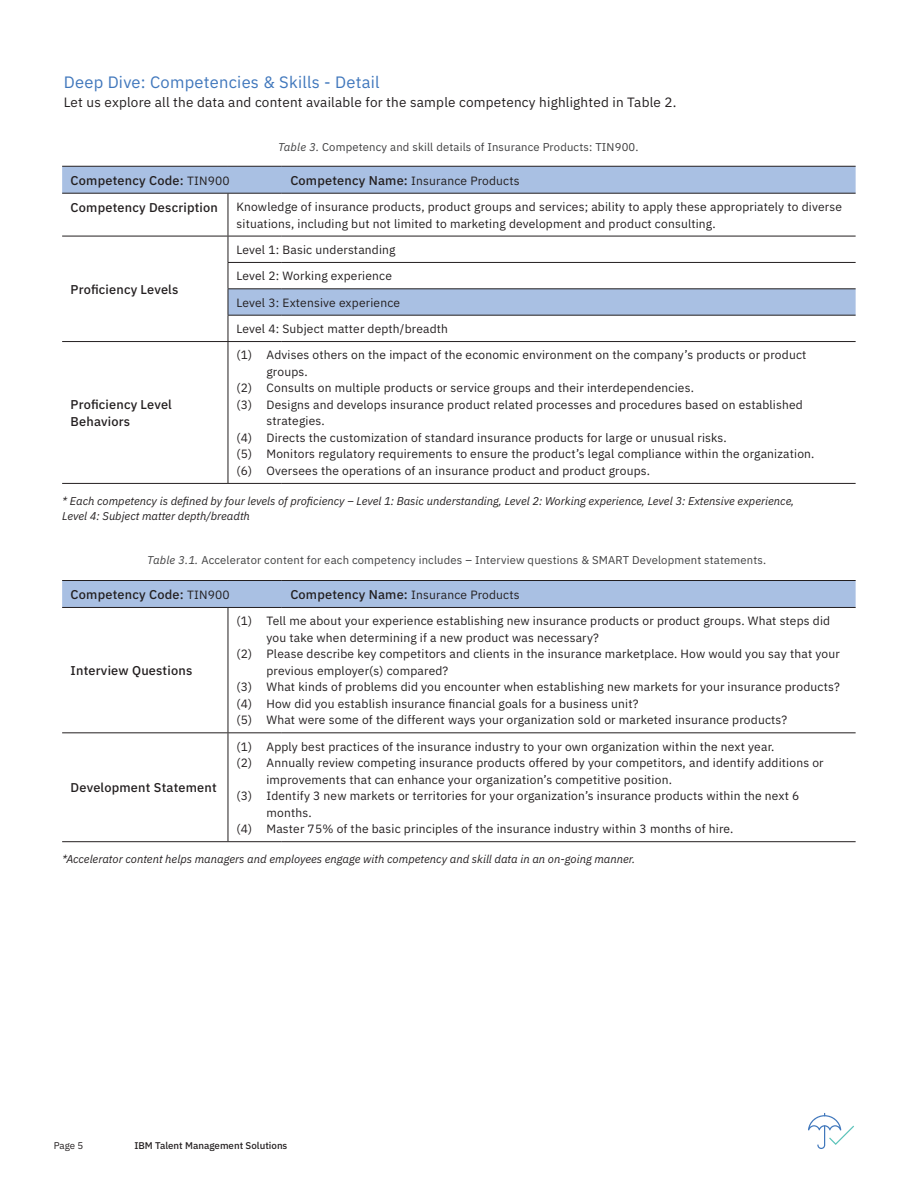
<style>
.page{position:relative;width:918px;height:1188px;background:#fff}
.page>*{position:absolute;margin:0;border:0;box-sizing:border-box;transform-origin:0 0}
.t1{font:16.5px "IBM Plex Sans";letter-spacing:.015em;color:#4077bc}
.t2{font:13.5px "IBM Plex Sans";letter-spacing:.015em;color:#231f20}
.t3{font:500 12.75px/16.5px "IBM Plex Sans";letter-spacing:.015em;color:#231f20}
.t4{font:12px/26.4px "IBM Plex Sans";letter-spacing:.015em;color:#231f20}
.t5{font:italic 11.25px/14.7px "IBM Plex Sans";color:#231f20}
.t6{font:11.25px "IBM Plex Sans";letter-spacing:.015em;color:#3e3e3f}
.t7{font:500 9.75px "IBM Plex Sans";color:#231f20}
.t8{font:9.75px "IBM Plex Sans";color:#231f20}
.s1{font-style:italic}
.s2{font-weight:400;font-size:12px}
.s3{font-weight:500;font-size:12.75px}
</style>
<div class="page">
<svg style="left:808px;top:1113px;width:46px;height:36px"></svg>
<svg style="left:62px;top:167px;width:794px;height:148px"></svg>
<hr style="left:62px;top:166px;width:166px;height:1px;background:#231f20">
<hr style="left:228px;top:166px;width:54px;height:1px;background:#231f20">
<hr style="left:282px;top:166px;width:574px;height:1px;background:#231f20">
<hr style="left:62px;top:193px;width:166px;height:1px;background:#231f20">
<hr style="left:228px;top:193px;width:54px;height:1px;background:#231f20">
<hr style="left:228px;top:194px;width:1px;height:42px;background:#231f20">
<hr style="left:282px;top:193px;width:574px;height:1px;background:#231f20">
<hr style="left:62px;top:236px;width:166px;height:1px;background:#231f20">
<hr style="left:228px;top:236px;width:54px;height:1px;background:#231f20">
<hr style="left:282px;top:236px;width:574px;height:1px;background:#231f20">
<hr style="left:228px;top:262px;width:54px;height:1px;background:#231f20">
<hr style="left:282px;top:262px;width:574px;height:1px;background:#231f20">
<hr style="left:228px;top:288px;width:54px;height:1px;background:#231f20">
<hr style="left:282px;top:288px;width:574px;height:1px;background:#231f20">
<hr style="left:228px;top:315px;width:54px;height:1px;background:#231f20">
<svg style="left:228px;top:236px;width:1px;height:105px"></svg>
<hr style="left:282px;top:315px;width:574px;height:1px;background:#231f20">
<hr style="left:62px;top:341px;width:166px;height:1px;background:#231f20">
<hr style="left:228px;top:341px;width:54px;height:1px;background:#231f20">
<hr style="left:228px;top:342px;width:1px;height:141px;background:#231f20">
<hr style="left:282px;top:341px;width:574px;height:1px;background:#231f20">
<hr style="left:62px;top:483px;width:166px;height:1px;background:#231f20">
<hr style="left:228px;top:483px;width:54px;height:1px;background:#231f20">
<hr style="left:282px;top:483px;width:574px;height:1px;background:#231f20">
<div style="left:62px;top:581px;width:794px;height:26px;background:#a9c0e3"></div>
<hr style="left:62px;top:580px;width:166px;height:1px;background:#231f20">
<hr style="left:228px;top:580px;width:54px;height:1px;background:#231f20">
<hr style="left:282px;top:580px;width:574px;height:1px;background:#231f20">
<hr style="left:62px;top:607px;width:166px;height:1px;background:#231f20">
<hr style="left:228px;top:607px;width:54px;height:1px;background:#231f20">
<hr style="left:228px;top:608px;width:1px;height:124px;background:#231f20">
<hr style="left:282px;top:607px;width:574px;height:1px;background:#231f20">
<hr style="left:62px;top:732px;width:166px;height:1px;background:#231f20">
<hr style="left:228px;top:732px;width:54px;height:1px;background:#231f20">
<hr style="left:228px;top:733px;width:1px;height:108px;background:#231f20">
<hr style="left:282px;top:732px;width:574px;height:1px;background:#231f20">
<hr style="left:62px;top:841px;width:166px;height:1px;background:#231f20">
<hr style="left:228px;top:841px;width:54px;height:1px;background:#231f20">
<hr style="left:282px;top:841px;width:574px;height:1px;background:#231f20">
<h1 class="t1" style="left:64px;top:69px;width:317px">Deep Dive: Competencies &amp; Skills - Detail</h1>
<p class="t2" style="left:64px;top:92px;width:614px">Let us explore all the data and content available for the sample competency highlighted in Table 2.</p>
<p class="t6" style="left:278px;top:138px;width:362px"><span class="s1">Table 3.</span> Competency and skill details of Insurance Products: TIN900.</p>
<p class="t3" style="left:71px;top:171px;width:160px">Competency Code: <span class="s2">TIN900</span></p>
<p class="t4" style="left:290px;top:166px;width:231px"><span class="s3">Competency Name:</span> Insurance Products</p>
<p class="t3" style="left:71px;top:198px;width:149px">Competency Description</p>
<p class="t4" style="left:236px;top:198px;width:607px;line-height:16.5px">Knowledge of insurance products, product groups and services; ability to apply these appropriately to diverse situations, including but not limited to marketing development and product consulting.</p>
<p class="t3" style="left:71px;top:280px;width:109px">Proficiency Levels</p>
<p class="t3" style="left:71px;top:395px;width:103px">Proficiency Level<br>Behaviors</p>
<p class="t4" style="left:236px;top:235px;width:213px">Level 1: Basic understanding<br>Level 2: Working experience<br>Level 3: Extensive experience<br>Level 4: Subject matter depth/breadth</p>
<p class="t4" style="left:236px;top:341px;width:571px">(1) Advises others on the impact of the economic environment on the company’s products or product</p>
<p class="t4" style="left:266px;top:357px;width:43px">groups.</p>
<p class="t4" style="left:236px;top:374px;width:459px">(2) Consults on multiple products or service groups and their interdependencies.</p>
<p class="t4" style="left:236px;top:390px;width:568px">(3) Designs and develops insurance product related processes and procedures based on established</p>
<p class="t4" style="left:266px;top:407px;width:60px">strategies.</p>
<p class="t4" style="left:236px;top:423px;width:492px">(4) Directs the customization of standard insurance products for large or unusual risks.</p>
<p class="t4" style="left:236px;top:440px;width:580px">(5) Monitors regulatory requirements to ensure the product’s legal compliance within the organization.</p>
<p class="t4" style="left:236px;top:456px;width:415px">(6) Oversees the operations of an insurance product and product groups.</p>
<p class="t5" style="left:62px;top:493px;width:734px">* Each competency is defined by four levels of proficiency – Level 1: Basic understanding, Level 2: Working experience, Level 3: Extensive experience,<br>Level 4: Subject matter depth/breadth</p>
<p class="t6" style="left:147px;top:551px;width:620px"><span class="s1">Table 3.1.</span> Accelerator content for each competency includes – Interview questions &amp; SMART Development statements.</p>
<p class="t3" style="left:71px;top:585px;width:160px">Competency Code: <span class="s2">TIN900</span></p>
<p class="t4" style="left:290px;top:581px;width:231px"><span class="s3">Competency Name:</span> Insurance Products</p>
<p class="t3" style="left:71px;top:661px;width:123px">Interview Questions</p>
<p class="t3" style="left:71px;top:778px;width:148px">Development Statement</p>
<p class="t4" style="left:236px;top:607px;width:595px">(1) Tell me about your experience establishing new insurance products or product groups. What steps did</p>
<p class="t4" style="left:266px;top:623px;width:334px">you take when determining if a new product was necessary?</p>
<p class="t4" style="left:236px;top:640px;width:605px">(2) Please describe key competitors and clients in the insurance marketplace. How would you say that your</p>
<p class="t4" style="left:266px;top:656px;width:183px">previous employer(s) compared?</p>
<p class="t4" style="left:236px;top:673px;width:605px">(3) What kinds of problems did you encounter when establishing new markets for your insurance products?</p>
<p class="t4" style="left:236px;top:689px;width:404px">(4) How did you establish insurance financial goals for a business unit?</p>
<p class="t4" style="left:236px;top:706px;width:552px">(5) What were some of the different ways your organization sold or marketed insurance products?</p>
<p class="t4" style="left:236px;top:732px;width:540px">(1) Apply best practices of the insurance industry to your own organization within the next year.</p>
<p class="t4" style="left:236px;top:749px;width:589px">(2) Annually review competing insurance products offered by your competitors, and identify additions or</p>
<p class="t4" style="left:266px;top:765px;width:407px">improvements that can enhance your organization’s competitive position.</p>
<p class="t4" style="left:236px;top:782px;width:564px">(3) Identify 3 new markets or territories for your organization’s insurance products within the next 6</p>
<p class="t4" style="left:266px;top:798px;width:47px">months.</p>
<p class="t4" style="left:236px;top:815px;width:498px">(4) Master 75% of the basic principles of the insurance industry within 3 months of hire.</p>
<p class="t5" style="left:62px;top:851px;width:575px">*Accelerator content helps managers and employees engage with competency and skill data in an on-going manner.</p>
<p class="t8" style="left:54px;top:1138px;width:31px">Page 5</p>
<p class="t7" style="left:134px;top:1138px;width:155px">IBM Talent Management Solutions</p>
</div>
